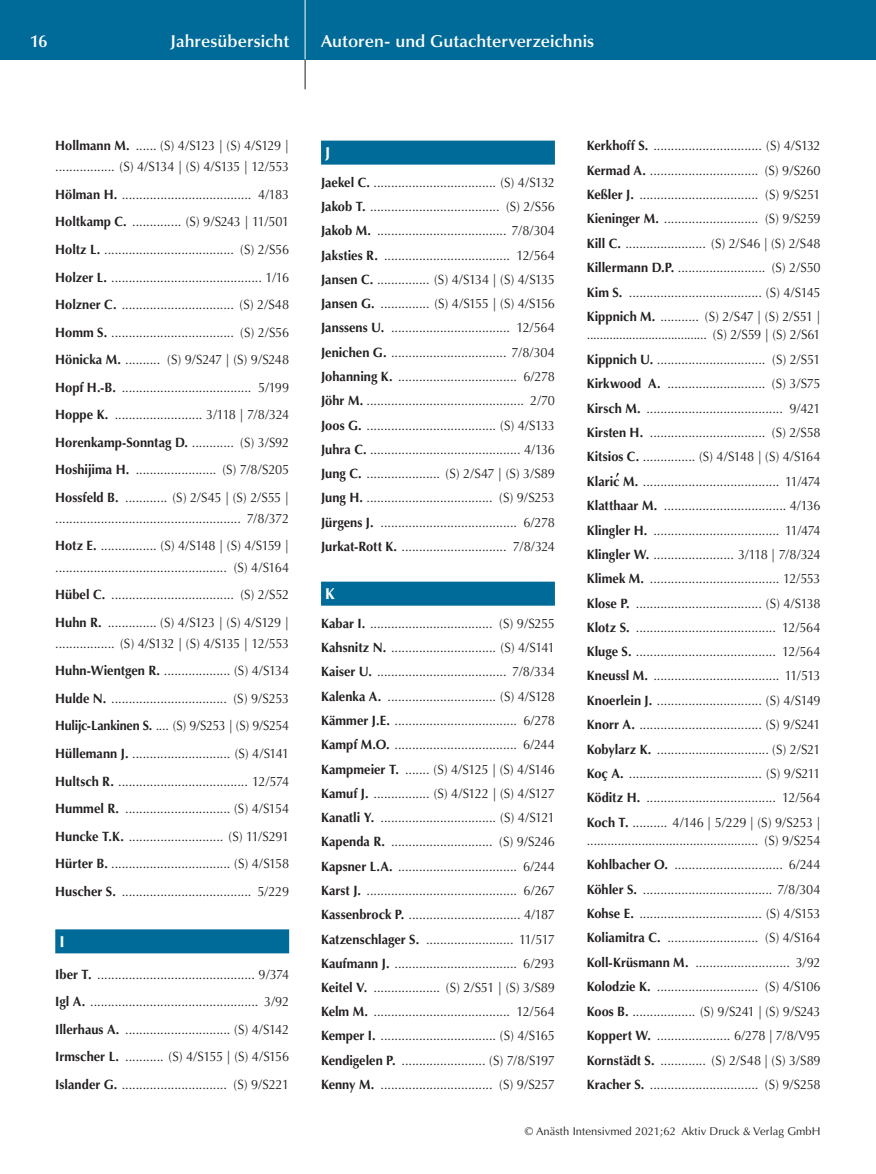
<style>
.page{position:relative;width:876px;height:1174px;background:#fff}
.page>*{position:absolute;margin:0;border:0;box-sizing:border-box;transform-origin:0 0}
.t1{font:600 17.25px "Optima";color:#fff}
.t2{font:700 15.75px "Optima";color:#fff}
.t3{font:13.5px/24.3px "Optima";letter-spacing:-.04em;color:#231f20;text-align:justify;scale:.95 1}
.t4{font:13.5px/24.3px "Optima";letter-spacing:-.04em;color:#231f20;text-align:justify;scale:.93 1}
.t5{font:11.25px "Optima";letter-spacing:.005em;color:#231f20}
.s1{font-weight:700}
</style>
<div class="page">
<div style="left:0;top:0;width:876px;height:60px;background:#006b98"></div>
<hr style="left:305px;top:0;width:1px;height:60px;background:#fff">
<svg style="left:305px;top:60px;width:1px;height:29px"></svg>
<div style="left:55px;top:929px;width:234px;height:24px;background:#006b98"></div>
<div style="left:321px;top:141px;width:234px;height:24px;background:#006b98"></div>
<div style="left:321px;top:581px;width:234px;height:24px;background:#006b98"></div>
<p class="t1" style="left:30px;top:31px;width:19px">16</p>
<p class="t1" style="left:170px;top:31px;width:120px">Jahresübersicht</p>
<p class="t1" style="left:321px;top:31px;width:275px">Autoren- und Gutachterverzeichnis</p>
<p class="t3" style="left:55px;top:135px;width:248px;line-height:21.1px"><span class="s1">Hollmann M.</span> ...... (S) 4/S123 | (S) 4/S129 | ................. (S) 4/S134 | (S) 4/S135 | 12/553</p>
<p class="t3" style="left:55px;top:181px;width:248px;line-height:27.6px"><span class="s1">Hölman H.</span> ..................................... 4/183<br><span class="s1">Holtkamp C.</span> .............. (S) 9/S243 | 11/501<br><span class="s1">Holtz L.</span> ..................................... (S) 2/S56<br><span class="s1">Holzer L.</span> ........................................... 1/16<br><span class="s1">Holzner C.</span> ................................ (S) 2/S48<br><span class="s1">Homm S.</span> ................................... (S) 2/S56<br><span class="s1">Hönicka M.</span> .......... (S) 9/S247 | (S) 9/S248<br><span class="s1">Hopf H.-B.</span> ..................................... 5/199<br><span class="s1">Hoppe K.</span> ......................... 3/118 | 7/8/324<br><span class="s1">Horenkamp-Sonntag D.</span> ............ (S) 3/S92<br><span class="s1">Hoshijima H.</span> ....................... (S) 7/8/S205<br><span class="s1">Hossfeld B.</span> ............ (S) 2/S45 | (S) 2/S55 |</p>
<p class="t3" style="left:55px;top:505px;width:248px;line-height:27.6px">..................................................... 7/8/372<br><span class="s1">Hotz E.</span> ................ (S) 4/S148 | (S) 4/S159 |</p>
<p class="t3" style="left:55px;top:553px;width:248px;line-height:27.6px">................................................. (S) 4/S164<br><span class="s1">Hübel C.</span> ................................... (S) 2/S52<br><span class="s1">Huhn R.</span> .............. (S) 4/S123 | (S) 4/S129 |</p>
<p class="t3" style="left:55px;top:629px;width:248px;line-height:27.6px">................. (S) 4/S132 | (S) 4/S135 | 12/553<br><span class="s1">Huhn-Wientgen R.</span> ................... (S) 4/S134<br><span class="s1">Hulde N.</span> ................................. (S) 9/S253<br><span class="s1">Hulijc-Lankinen S.</span> .... (S) 9/S253 | (S) 9/S254<br><span class="s1">Hüllemann J.</span> ............................ (S) 4/S141<br><span class="s1">Hultsch R.</span> ..................................... 12/574<br><span class="s1">Hummel R.</span> .............................. (S) 4/S154<br><span class="s1">Huncke T.K.</span> ........................... (S) 11/S291<br><span class="s1">Hürter B.</span> .................................. (S) 4/S158<br><span class="s1">Huscher S.</span> ..................................... 5/229</p>
<p class="t2" style="left:60px;top:932px;width:7px">I</p>
<p class="t3" style="left:55px;top:960px;width:248px;line-height:27.6px"><span class="s1">Iber T.</span> ............................................. 9/374<br><span class="s1">Igl A.</span> ................................................ 3/92<br><span class="s1">Illerhaus A.</span> .............................. (S) 4/S142<br><span class="s1">Irmscher L.</span> ........... (S) 4/S155 | (S) 4/S156<br><span class="s1">Islander G.</span> .............................. (S) 9/S221</p>
<p class="t2" style="left:325px;top:143px;width:7px">J</p>
<p class="t3" style="left:321px;top:170px;width:248px"><span class="s1">Jaekel C.</span> ................................... (S) 4/S132<br><span class="s1">Jakob T.</span> ..................................... (S) 2/S56<br><span class="s1">Jakob M.</span> ..................................... 7/8/304<br><span class="s1">Jaksties R.</span> .................................... 12/564<br><span class="s1">Jansen C.</span> ............... (S) 4/S134 | (S) 4/S135<br><span class="s1">Jansen G.</span> .............. (S) 4/S155 | (S) 4/S156<br><span class="s1">Janssens U.</span> .................................. 12/564<br><span class="s1">Jenichen G.</span> ................................. 7/8/304<br><span class="s1">Johanning K.</span> .................................. 6/278<br><span class="s1">Jöhr M.</span> ............................................. 2/70<br><span class="s1">Joos G.</span> ..................................... (S) 4/S133<br><span class="s1">Juhra C.</span> ........................................... 4/136<br><span class="s1">Jung C.</span> ..................... (S) 2/S47 | (S) 3/S89<br><span class="s1">Jung H.</span> .................................... (S) 9/S253<br><span class="s1">Jürgens J.</span> ....................................... 6/278<br><span class="s1">Jurkat-Rott K.</span> .............................. 7/8/324</p>
<p class="t2" style="left:325px;top:584px;width:11px">K</p>
<p class="t3" style="left:321px;top:611px;width:248px"><span class="s1">Kabar I.</span> ................................... (S) 9/S255<br><span class="s1">Kahsnitz N.</span> .............................. (S) 4/S141<br><span class="s1">Kaiser U.</span> ..................................... 7/8/334<br><span class="s1">Kalenka A.</span> ............................... (S) 4/S128<br><span class="s1">Kämmer J.E.</span> ................................... 6/278<br><span class="s1">Kampf M.O.</span> ................................... 6/244<br><span class="s1">Kampmeier T.</span> ....... (S) 4/S125 | (S) 4/S146<br><span class="s1">Kamuf J.</span> ................ (S) 4/S122 | (S) 4/S127<br><span class="s1">Kanatli Y.</span> ................................. (S) 4/S121<br><span class="s1">Kapenda R.</span> ............................. (S) 9/S246<br><span class="s1">Kapsner L.A.</span> .................................. 6/244<br><span class="s1">Karst J.</span> ........................................... 6/267<br><span class="s1">Kassenbrock P.</span> ................................ 4/187<br><span class="s1">Katzenschlager S.</span> ......................... 11/517<br><span class="s1">Kaufmann J.</span> ................................... 6/293<br><span class="s1">Keitel V.</span> ................... (S) 2/S51 | (S) 3/S89<br><span class="s1">Kelm M.</span> ....................................... 12/564<br><span class="s1">Kemper I.</span> ................................. (S) 4/S165<br><span class="s1">Kendigelen P.</span> ........................ (S) 7/8/S197<br><span class="s1">Kenny M.</span> ................................ (S) 9/S257</p>
<p class="t3" style="left:587px;top:134px;width:248px"><span class="s1">Kerkhoff S.</span> ............................... (S) 4/S132<br><span class="s1">Kermad A.</span> ............................... (S) 9/S260<br><span class="s1">Keßler J.</span> .................................. (S) 9/S251<br><span class="s1">Kieninger M.</span> ........................... (S) 9/S259<br><span class="s1">Kill C.</span> ....................... (S) 2/S46 | (S) 2/S48<br><span class="s1">Killermann D.P.</span> ......................... (S) 2/S50<br><span class="s1">Kim S.</span> ...................................... (S) 4/S145<br><span class="s1">Kippnich M.</span> ........... (S) 2/S47 | (S) 2/S51 |</p>
<p class="t4" style="left:587px;top:323px;width:253px">..................................... (S) 2/S59 | (S) 2/S61<br><span class="s1">Kippnich U.</span> ............................... (S) 2/S51<br><span class="s1">Kirkwood A.</span> ............................ (S) 3/S75<br><span class="s1">Kirsch M.</span> ....................................... 9/421<br><span class="s1">Kirsten H.</span> ................................. (S) 2/S58<br><span class="s1">Kitsios C.</span> ............... (S) 4/S148 | (S) 4/S164<br><span class="s1">Klaric M.</span> ....................................... 11/474<br><span class="s1">Klatthaar M.</span> ................................... 4/136<br><span class="s1">Klingler H.</span> .................................... 11/474<br><span class="s1">Klingler W.</span> ....................... 3/118 | 7/8/324<br><span class="s1">Klimek M.</span> ..................................... 12/553<br><span class="s1">Klose P.</span> .................................... (S) 4/S138<br><span class="s1">Klotz S.</span> ........................................ 12/564<br><span class="s1">Kluge S.</span> ........................................ 12/564<br><span class="s1">Kneussl M.</span> .................................... 11/513<br><span class="s1">Knoerlein J.</span> .............................. (S) 4/S149<br><span class="s1">Knorr A.</span> ................................... (S) 9/S241<br><span class="s1">Kobylarz K.</span> ................................ (S) 2/S21<br><span class="s1">Koç A.</span> ...................................... (S) 9/S211<br><span class="s1">Köditz H.</span> ..................................... 12/564<br><span class="s1">Koch T.</span> .......... 4/146 | 5/229 | (S) 9/S253 |</p>
<p class="t4" style="left:587px;top:828px;width:253px">.................................................. (S) 9/S254<br><span class="s1">Kohlbacher O.</span> ............................... 6/244<br><span class="s1">Köhler S.</span> ..................................... 7/8/304<br><span class="s1">Kohse E.</span> ................................... (S) 4/S153<br><span class="s1">Koliamitra C.</span> .......................... (S) 4/S164<br><span class="s1">Koll-Krüsmann M.</span> ........................... 3/92<br><span class="s1">Kolodzie K.</span> ............................. (S) 4/S106<br><span class="s1">Koos B.</span> .................. (S) 9/S241 | (S) 9/S243<br><span class="s1">Koppert W.</span> ..................... 6/278 | 7/8/V95<br><span class="s1">Kornstädt S.</span> ............. (S) 2/S48 | (S) 3/S89<br><span class="s1">Kracher S.</span> ............................... (S) 9/S258</p>
<p class="t5" style="left:525px;top:1125px;width:297px">© Anästh Intensivmed 2021;62 Aktiv Druck &amp; Verlag GmbH</p>
</div>
